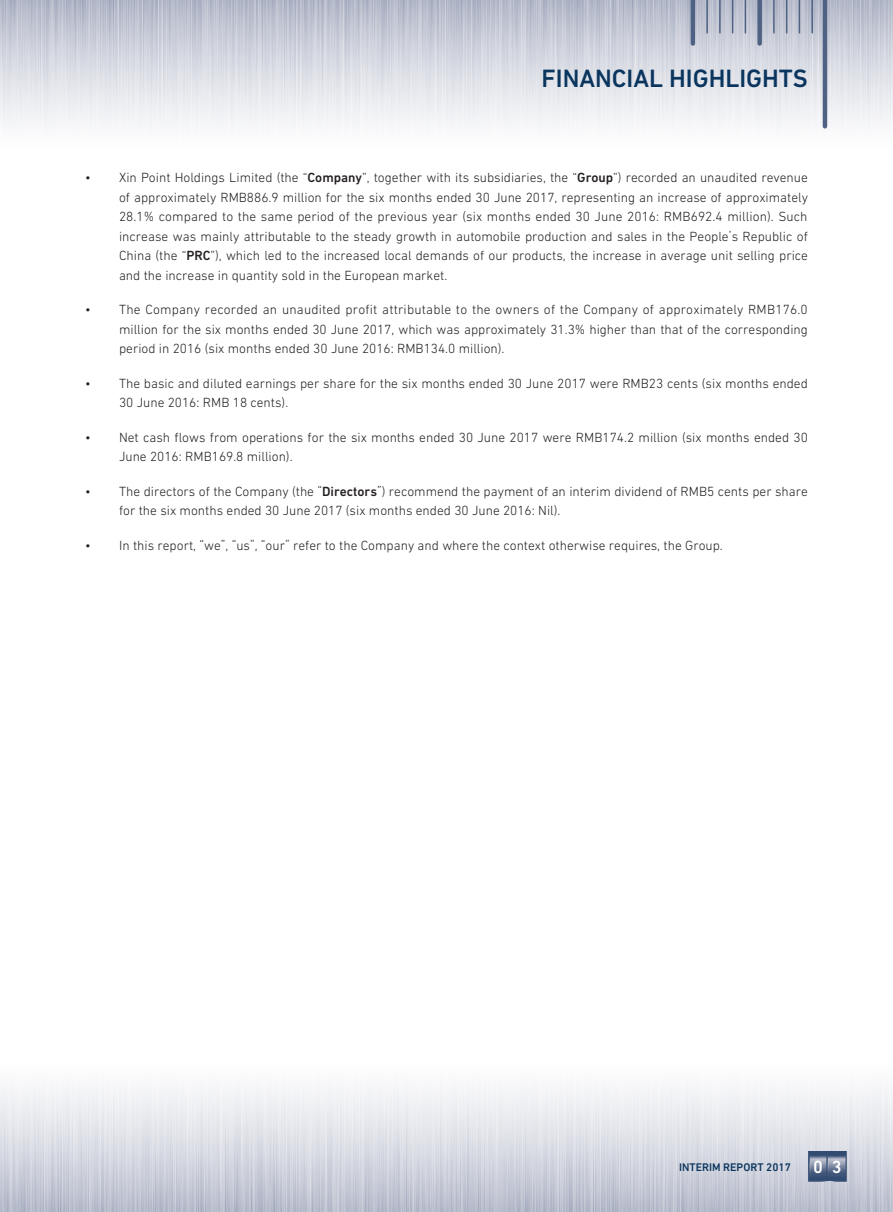
<style>
.page{position:relative;width:893px;height:1212px;background:#fff}
.page>*{position:absolute;margin:0;border:0;box-sizing:border-box;transform-origin:0 0}
.t1{font:500 25.5px "DIN Next LT Pro";color:#0a355e}
._3__標題{font:500 18px "DIN Next LT Pro";color:#fff}
._1__內文{font:300 13.5px/19.5px "DIN Next LT Pro";color:#231f20}
.t2{font:500 11.25px "DIN Next LT Pro";color:#0a355e}
.s1{font-weight:500}
</style>
<div class="page">
<img style="left:1px;top:0;width:892px;height:129px">
<hr style="left:823px;top:0;width:4px;height:126px;background:#4f6284">
<div style="left:757px;top:0;width:5px;height:44px;background:#4f6284"></div>
<hr style="left:691px;top:0;width:4px;height:44px;background:#4f6284">
<hr style="left:811px;top:0;width:2px;height:33px;background:#4f6284">
<hr style="left:745px;top:0;width:1px;height:33px;background:#4f6284">
<hr style="left:799px;top:0;width:1px;height:33px;background:#4f6284">
<hr style="left:732px;top:0;width:1px;height:33px;background:#4f6284">
<hr style="left:786px;top:0;width:1px;height:33px;background:#4f6284">
<hr style="left:719px;top:0;width:2px;height:33px;background:#4f6284">
<hr style="left:773px;top:0;width:2px;height:33px;background:#4f6284">
<hr style="left:706px;top:0;width:2px;height:33px;background:#4f6284">
<img style="left:1px;top:1084px;width:892px;height:128px">
<img style="left:808px;top:1151px;width:39px;height:30px">
<h1 class="t1" style="left:542px;top:63px;width:268px">FINANCIAL HIGHLIGHTS</h1>
<p class="_1__內文" style="left:119px;top:168px;width:690px;text-align:justify;text-indent:-34px">• Xin Point Holdings Limited (the “<span class="s1">Company</span>”, together with its subsidiaries, the “<span class="s1">Group</span>”) recorded an unaudited revenue of approximately RMB886.9 million for the six months ended 30 June 2017, representing an increase of approximately 28.1% compared to the same period of the previous year (six months ended 30 June 2016: RMB692.4 million). Such increase was mainly attributable to the steady growth in automobile production and sales in the People’s Republic of China (the “<span class="s1">PRC</span>”), which led to the increased local demands of our products, the increase in average unit selling price and the increase in quantity sold in the European market.</p>
<p class="_1__內文" style="left:119px;top:300px;width:690px;text-align:justify;text-indent:-34px">• The Company recorded an unaudited profit attributable to the owners of the Company of approximately RMB176.0 million for the six months ended 30 June 2017, which was approximately 31.3% higher than that of the corresponding period in 2016 (six months ended 30 June 2016: RMB134.0 million).</p>
<p class="_1__內文" style="left:119px;top:373px;width:690px;text-indent:-34px">• The basic and diluted earnings per share for the six months ended 30 June 2017 were RMB23 cents (six months ended<br>30 June 2016: RMB 18 cents).</p>
<p class="_1__內文" style="left:119px;top:427px;width:690px;text-indent:-34px">• Net cash flows from operations for the six months ended 30 June 2017 were RMB174.2 million (six months ended 30<br>June 2016: RMB169.8 million).</p>
<p class="_1__內文" style="left:119px;top:481px;width:690px;text-indent:-34px">• The directors of the Company (the “<span class="s1">Directors</span>”) recommend the payment of an interim dividend of RMB5 cents per share for the six months ended 30 June 2017 (six months ended 30 June 2016: Nil).</p>
<p class="_1__內文" style="left:85px;top:535px;width:639px">• In this report, “we”, “us”, “our” refer to the Company and where the context otherwise requires, the Group.</p>
<p class="t2" style="left:679px;top:1160px;width:113px">INTERIM REPORT 2017</p>
<p class="_3__標題" style="left:813px;top:1156px;width:30px">0 3</p>
</div>
